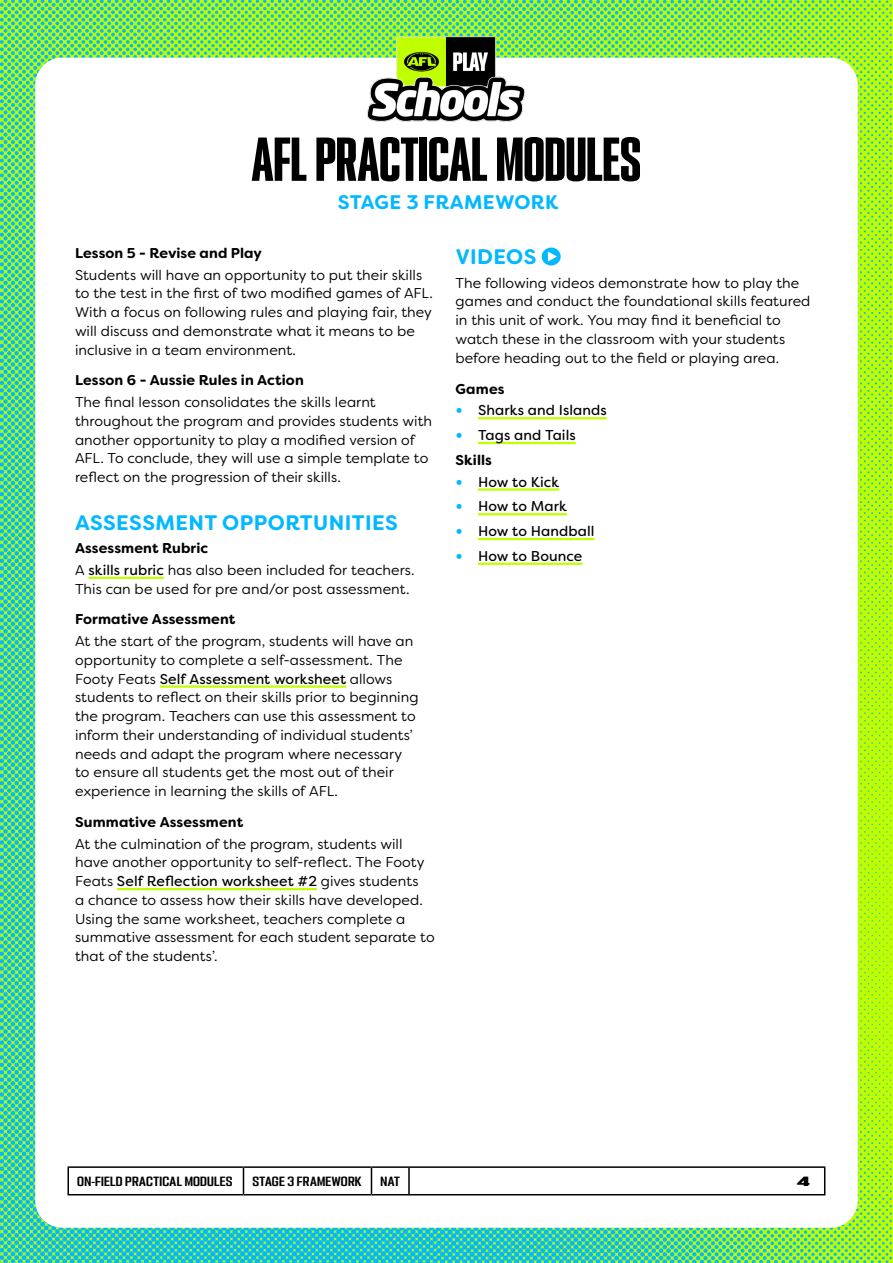
<style>
.page{position:relative;width:893px;height:1263px;background:#fff}
.page>*{position:absolute;margin:0;border:0;box-sizing:border-box;transform-origin:0 0}
.t1{font:55.5px "PODIUM Sharp 2.10";color:#000}
.t2{font:700 21px "Filson Soft";letter-spacing:.02em;color:#03b8ff}
.t3{font:700 19.65px "Filson Soft";letter-spacing:.02em;color:#03b8ff}
.t4{font:14.25px/18.8px "Filson Soft";letter-spacing:.005em;color:#000}
.t5{font:700 14.25px "Filson Soft";letter-spacing:.005em;color:#000}
.t6{font:14.25px/24.8px "Filson Soft";letter-spacing:.005em;color:#000}
.t7{font:12px "PODIUM Sharp 4.9";letter-spacing:.02em;color:#000}
.t8{font:12px "PODIUM Sharp 7.12";color:#000}
.s1{font-weight:700}
.s2{font-style:inherit}
.s3{font-weight:700;font-size:18px;color:#03b8ff}
</style>
<div class="page">
<img style="left:0;top:0;width:893px;height:1263px">
<div style="left:35px;top:58px;width:823px;height:1170px;background:#fff;border-radius:27px"></div>
<img style="left:332px;top:0;width:229px;height:122px">
<hr style="left:68px;top:1166px;width:175px;height:2px;background:#000">
<svg style="left:68px;top:1168px;width:1px;height:26px"></svg>
<hr style="left:243px;top:1166px;width:128px;height:2px;background:#000">
<svg style="left:243px;top:1168px;width:1px;height:26px"></svg>
<hr style="left:371px;top:1166px;width:38px;height:2px;background:#000">
<svg style="left:371px;top:1168px;width:1px;height:26px"></svg>
<hr style="left:409px;top:1166px;width:416px;height:2px;background:#000">
<hr style="left:408px;top:1168px;width:2px;height:26px;background:#000">
<svg style="left:824px;top:1168px;width:1px;height:26px"></svg>
<hr style="left:68px;top:1194px;width:175px;height:1px;background:#000">
<hr style="left:243px;top:1194px;width:128px;height:1px;background:#000">
<hr style="left:371px;top:1194px;width:38px;height:1px;background:#000">
<hr style="left:409px;top:1194px;width:416px;height:1px;background:#000">
<hr style="left:88px;top:577px;width:76px;height:2px;background:#c0ff00">
<hr style="left:160px;top:685px;width:186px;height:3px;background:#c0ff00">
<hr style="left:117px;top:888px;width:200px;height:2px;background:#c0ff00">
<hr style="left:478px;top:417px;width:129px;height:2px;background:#c0ff00">
<hr style="left:478px;top:442px;width:98px;height:2px;background:#c0ff00">
<hr style="left:478px;top:488px;width:81px;height:3px;background:#c0ff00">
<hr style="left:478px;top:513px;width:89px;height:2px;background:#c0ff00">
<hr style="left:478px;top:538px;width:117px;height:2px;background:#c0ff00">
<hr style="left:478px;top:563px;width:104px;height:2px;background:#c0ff00">
<svg style="left:542px;top:247px;width:19px;height:19px"></svg>
<h1 class="t1" style="left:252px;top:124px;width:391px">AFL PRACTICAL MODULES</h1>
<h3 class="t3" style="left:338px;top:190px;width:222px">STAGE 3 FRAMEWORK</h3>
<p class="t5" style="left:75px;top:244px;width:189px">Lesson 5 - Revise and Play</p>
<p class="t4" style="left:75px;top:265px;width:359px">Students will have an opportunity to put their skills to the test in the first of two modified games of AFL.<br>With a focus on following rules and playing fair, they will discuss and demonstrate what it means to be inclusive in a team environment.</p>
<p class="t5" style="left:75px;top:371px;width:230px">Lesson 6 - Aussie Rules in Action</p>
<p class="t4" style="left:75px;top:393px;width:359px">The final lesson consolidates the skills learnt throughout the program and provides students with another opportunity to play a modified version of AFL. To conclude, they will use a simple template to reflect on the progression of their skills.</p>
<h2 class="t2" style="left:75px;top:509px;width:324px">ASSESSMENT OPPORTUNITIES</h2>
<p class="t4" style="left:75px;top:537px;width:341px;line-height:21.8px"><span class="s1">Assessment Rubric<br></span>A <span class="s2">skills rubric</span> has also been included for teachers.</p>
<p class="t4" style="left:75px;top:579px;width:336px">This can be used for pre and/or post assessment.</p>
<p class="t5" style="left:75px;top:610px;width:162px">Formative Assessment</p>
<p class="t4" style="left:75px;top:632px;width:345px">At the start of the program, students will have an opportunity to complete a self-assessment. The Footy Feats <span class="s2">Self Assessment worksheet</span> allows students to reflect on their skills prior to beginning the program. Teachers can use this assessment to inform their understanding of individual students’ needs and adapt the program where necessary to ensure all students get the most out of their experience in learning the skills of AFL.</p>
<p class="t5" style="left:75px;top:813px;width:170px">Summative Assessment</p>
<p class="t4" style="left:75px;top:834px;width:361px">At the culmination of the program, students will have another opportunity to self-reflect. The Footy Feats <span class="s2">Self Reflection worksheet #2</span> gives students<br>a chance to assess how their skills have developed.<br>Using the same worksheet, teachers complete a summative assessment for each student separate to that of the students’.</p>
<h2 class="t2" style="left:456px;top:244px;width:82px">VIDEOS</h2>
<p class="t4" style="left:455px;top:273px;width:356px">The following videos demonstrate how to play the games and conduct the foundational skills featured in this unit of work. You may find it beneficial to watch these in the classroom with your students before heading out to the field or playing area.</p>
<p class="t5" style="left:455px;top:379px;width:51px">Games</p>
<p class="t6" style="left:455px;top:398px;width:153px"><span class="s3">•</span> Sharks and Islands</p>
<p class="t6" style="left:455px;top:423px;width:122px"><span class="s3">•</span> Tags and Tails<br><span class="s1">Skills</span></p>
<p class="t6" style="left:455px;top:469px;width:105px"><span class="s3">•</span> How to Kick</p>
<p class="t6" style="left:455px;top:494px;width:113px"><span class="s3">•</span> How to Mark</p>
<p class="t6" style="left:455px;top:519px;width:141px"><span class="s3">•</span> How to Handball</p>
<p class="t6" style="left:455px;top:543px;width:128px"><span class="s3">•</span> How to Bounce</p>
<p class="t7" style="left:77px;top:1173px;width:157px">ON-FIELD PRACTICAL MODULES</p>
<p class="t7" style="left:252px;top:1173px;width:111px">STAGE 3 FRAMEWORK</p>
<p class="t7" style="left:380px;top:1173px;width:21px">NAT</p>
<p class="t8" style="left:797px;top:1173px;width:14px">4</p>
</div>
